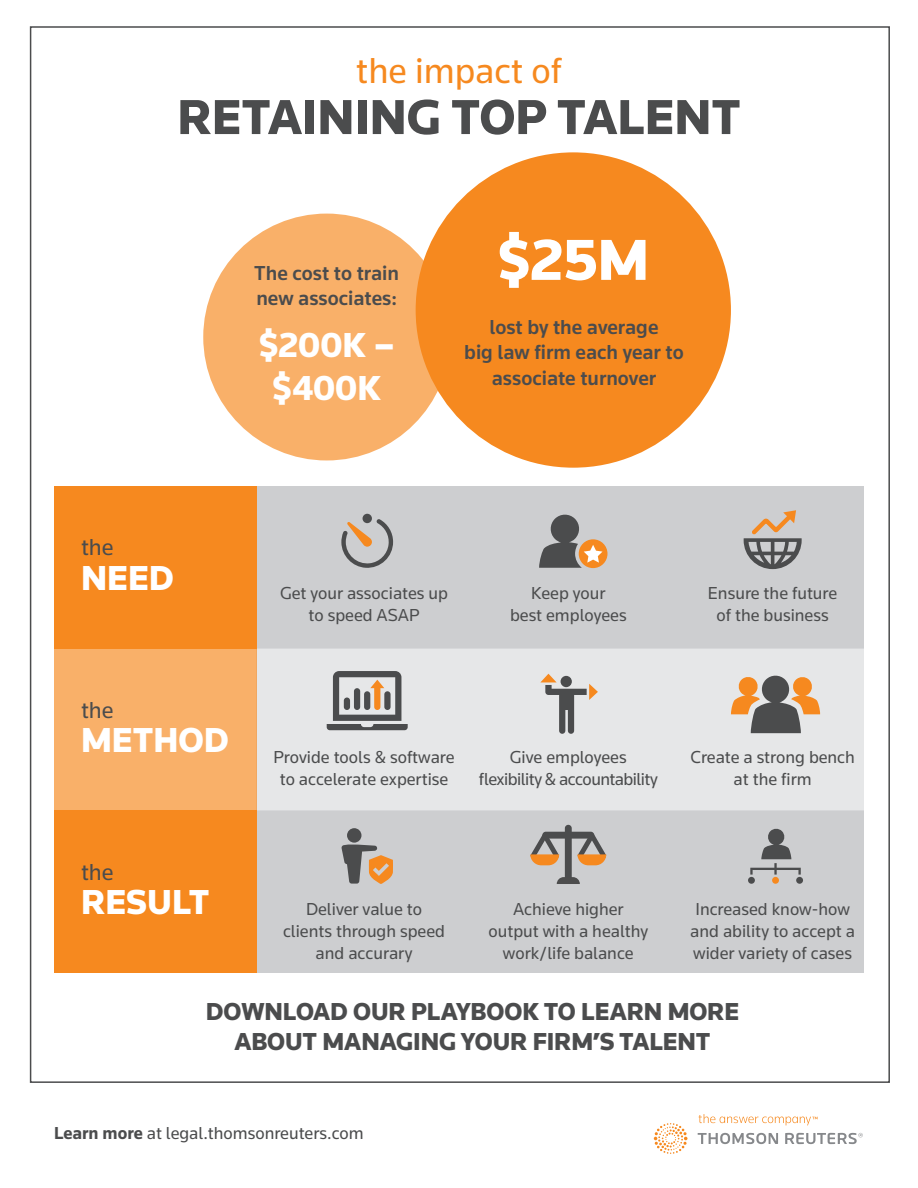
<style>
.page{position:relative;width:918px;height:1188px;background:#fff}
.page>*{position:absolute;margin:0;border:0;box-sizing:border-box;transform-origin:0 0}
.t1{font:900 60px "Knowledge";color:#fff}
.t2{font:900 51px "Knowledge";color:#4b4c4d}
.t3{font:37.5px "Knowledge";color:#f6891f}
.t4{font:900 36px "Knowledge";color:#fff}
.t5{font:900 25.5px/30.6px "Knowledge";letter-spacing:-.005em;color:#4b4c4d;text-align:center}
.t6{font:24px "Knowledge";color:#4b4c4d}
.t7{font:500 21px/25.2px "Knowledge";color:#4b4c4d}
.t8{font:18px/21.6px "Knowledge";color:#4b4c4d;text-align:center}
.t9{font:18px/21.6px "Knowledge";letter-spacing:-.03em;color:#4b4c4d;text-align:center}
.s1{font-weight:700}
</style>
<div class="page">
<div style="left:416px;top:152px;width:315px;height:316px;background:#f6891f;border-radius:50%"></div>
<div style="left:203px;top:214px;width:247px;height:246px;background:#f9b069;border-radius:50%"></div>
<div style="left:256px;top:486px;width:608px;height:162px;background:#cdced0"></div>
<div style="left:256px;top:811px;width:608px;height:162px;background:#cdced0"></div>
<div style="left:256px;top:648px;width:608px;height:163px;background:#e6e7e8"></div>
<div style="left:54px;top:486px;width:202px;height:162px;background:#f6891f"></div>
<div style="left:54px;top:811px;width:202px;height:162px;background:#f6891f"></div>
<div style="left:54px;top:648px;width:202px;height:163px;background:#f9b069"></div>
<svg style="left:579px;top:539px;width:29px;height:29px"></svg>
<svg style="left:539px;top:514px;width:64px;height:54px"></svg>
<div style="left:347px;top:828px;width:14px;height:15px;background:#4b4c4d;border-radius:50%"></div>
<svg style="left:341px;top:845px;width:52px;height:39px"></svg>
<svg style="left:540px;top:674px;width:58px;height:60px"></svg>
<div style="left:561px;top:676px;width:11px;height:11px;background:#4b4c4d;border-radius:50%"></div>
<svg style="left:744px;top:510px;width:58px;height:59px"></svg>
<svg style="left:327px;top:671px;width:81px;height:59px"></svg>
<svg style="left:750px;top:828px;width:51px;height:47px"></svg>
<div style="left:796px;top:877px;width:7px;height:7px;background:#4b4c4d;border-radius:50%"></div>
<div style="left:772px;top:877px;width:7px;height:7px;background:#f6891f;border-radius:50%"></div>
<div style="left:748px;top:877px;width:7px;height:7px;background:#4b4c4d;border-radius:50%"></div>
<div style="left:363px;top:514px;width:9px;height:9px;background:#4b4c4d;border-radius:50%"></div>
<svg style="left:341px;top:519px;width:52px;height:49px"></svg>
<svg style="left:731px;top:675px;width:89px;height:58px"></svg>
<div style="left:565px;top:825px;width:7px;height:59px;background:#4b4c4d;border-radius:3px"></div>
<svg style="left:557px;top:877px;width:23px;height:7px"></svg>
<div style="left:542px;top:832px;width:52px;height:7px;background:#4b4c4d;border-radius:3px"></div>
<svg style="left:530px;top:833px;width:29px;height:32px"></svg>
<svg style="left:577px;top:833px;width:29px;height:32px"></svg>
<svg style="left:654px;top:1114px;width:209px;height:40px"></svg>
<p class="t3" style="left:356px;top:47px;width:208px">the impact of</p>
<p class="t2" style="left:177px;top:86px;width:565px">RETAINING TOP TALENT</p>
<p class="t7" style="left:254px;top:260px;width:146px">The cost to train new associates:</p>
<p class="t4" style="left:259px;top:322px;width:137px">$200K –</p>
<p class="t4" style="left:272px;top:366px;width:110px">$400K</p>
<p class="t1" style="left:497px;top:223px;width:153px">$25M</p>
<p class="t7" style="left:464px;top:314px;width:221px;text-align:center">lost by the average<br>big law firm each year to associate turnover</p>
<p class="t6" style="left:81px;top:532px;width:34px">the</p>
<p class="t4" style="left:81px;top:556px;width:94px">NEED</p>
<p class="t6" style="left:81px;top:695px;width:34px">the</p>
<p class="t4" style="left:81px;top:718px;width:149px">METHOD</p>
<p class="t6" style="left:81px;top:857px;width:34px">the</p>
<p class="t4" style="left:81px;top:880px;width:130px">RESULT</p>
<p class="t8" style="left:280px;top:582px;width:169px">Get your associates up to speed ASAP</p>
<p class="t8" style="left:510px;top:582px;width:118px">Keep your<br>best employees</p>
<p class="t8" style="left:708px;top:582px;width:131px">Ensure the future of the business</p>
<p class="t8" style="left:273px;top:746px;width:183px">Provide tools &amp; software to accelerate expertise</p>
<p class="t9" style="left:479px;top:746px;width:180px">Give employees flexibility &amp; accountability</p>
<p class="t8" style="left:690px;top:746px;width:166px">Create a strong bench at the firm</p>
<p class="t8" style="left:283px;top:898px;width:164px">Deliver value to clients through speed and accurary</p>
<p class="t8" style="left:489px;top:898px;width:161px">Achieve higher output with a healthy work/life balance</p>
<p class="t8" style="left:690px;top:898px;width:166px;text-align:left">Increased know-how and ability to accept a wider variety of cases</p>
<p class="t5" style="left:206px;top:996px;width:535px">DOWNLOAD OUR PLAYBOOK TO LEARN MORE<br>ABOUT MANAGING YOUR FIRM’S TALENT</p>
<p class="t8" style="left:54px;top:1122px;width:311px"><span class="s1">Learn more</span> at legal.thomsonreuters.com</p>
</div>
